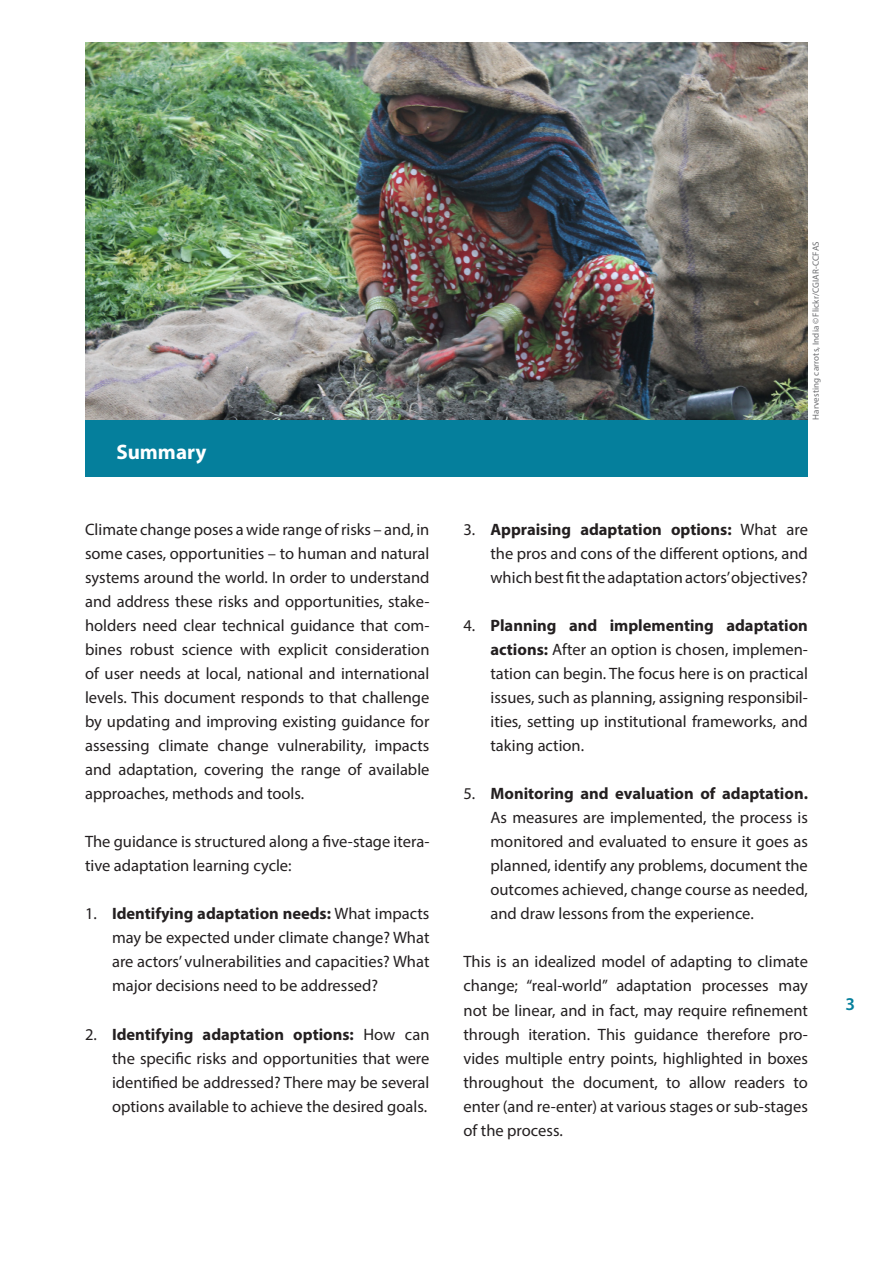
<style>
.page{position:relative;width:893px;height:1263px;background:#fff}
.page>*{position:absolute;margin:0;border:0;box-sizing:border-box;transform-origin:0 0}
.PROVIA_Heading_1{font:700 21px "Myriad Pro";color:#fff}
.t1{font:600 18px "Myriad Pro";color:#057f9c}
.PROVIA_text{font:16.5px/24px "Myriad Pro";color:#231f20;text-align:justify}
.PROVIA_photo_credit{font:9px "Myriad Pro";letter-spacing:.015em;color:#6c6d70}
.s1{font-weight:700}
</style>
<div class="page">
<div style="left:85px;top:420px;width:723px;height:56px;background:#057f9c"></div>
<img style="left:85px;top:43px;width:723px;height:377px">
<p class="PROVIA_Heading_1" style="left:117px;top:438px;width:91px">Summary</p>
<p class="PROVIA_text" style="left:85px;top:518px;width:346px">Climate change poses a wide range of risks – and, in some cases, opportunities – to human and natural systems around the world. In order to understand and address these risks and opportunities, stake&shy;holders need clear technical guidance that com&shy;bines robust science with explicit consideration of user needs at local, national and international levels. This document responds to that challenge by updating and improving existing guidance for assessing climate change vulnerability, impacts and adaptation, covering the range of available approaches, methods and tools.</p>
<p class="PROVIA_text" style="left:85px;top:830px;width:346px">The guidance is structured along a five-stage itera&shy;tive adaptation learning cycle:</p>
<p class="PROVIA_text" style="left:112px;top:902px;width:319px;text-indent:-27px">1. <span class="s1">Identifying adaptation needs:</span> What impacts may be expected under climate change? What are actors’ vulnerabilities and capacities? What major decisions need to be addressed?</p>
<p class="PROVIA_text" style="left:112px;top:1022px;width:319px;text-indent:-27px">2. <span class="s1">Identifying adaptation options:</span> How can the specific risks and opportunities that were identified be addressed? There may be several options available to achieve the desired goals.</p>
<p class="PROVIA_photo_credit" style="left:810px;top:420px;width:180px;rotate:-90deg">Harvesting carrots, India ©Flickr/CGIAR-CCFAS</p>
<p class="PROVIA_text" style="left:490px;top:518px;width:319px;text-indent:-27px">3. <span class="s1">Appraising adaptation options:</span> What are the pros and cons of the different options, and which best fit the adaptation actors’objectives?</p>
<p class="PROVIA_text" style="left:490px;top:614px;width:319px;text-indent:-27px">4. <span class="s1">Planning and implementing adaptation actions:</span> After an option is chosen, implemen&shy;tation can begin. The focus here is on practical issues, such as planning, assigning responsibil&shy;ities, setting up institutional frameworks, and taking action.</p>
<p class="PROVIA_text" style="left:490px;top:782px;width:319px;text-indent:-27px">5. <span class="s1">Monitoring and evaluation of adaptation.<br></span>As measures are implemented, the process is monitored and evaluated to ensure it goes as planned, identify any problems, document the outcomes achieved, change course as needed, and draw lessons from the experience.</p>
<p class="PROVIA_text" style="left:463px;top:950px;width:346px">This is an idealized model of adapting to climate change; “real-world” adaptation processes may not be linear, and in fact, may require refinement through iteration. This guidance therefore pro&shy;vides multiple entry points, highlighted in boxes throughout the document, to allow readers to enter (and re-enter) at various stages or sub-stages of the process.</p>
<p class="t1" style="left:846px;top:993px;width:11px">3</p>
</div>
